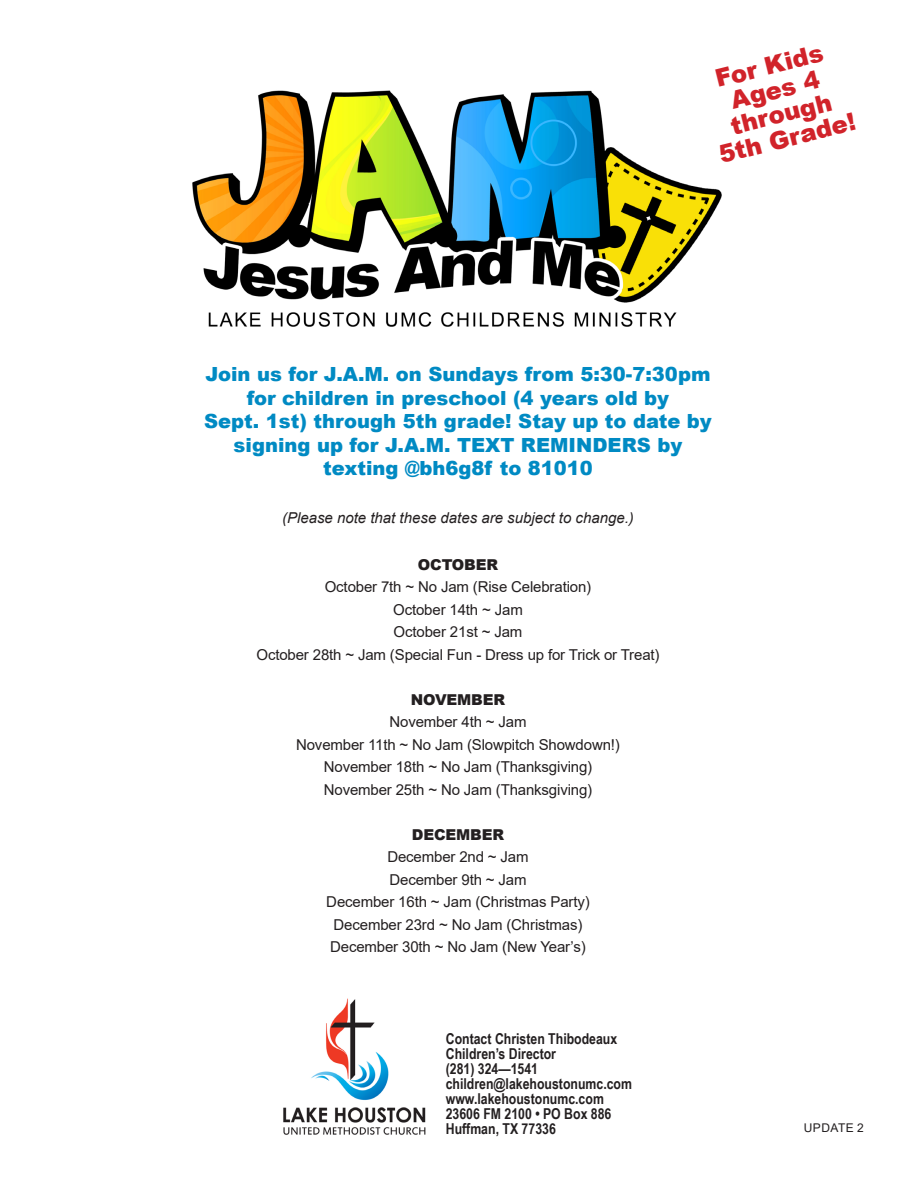
<style>
.page{position:relative;width:918px;height:1188px;background:#fff}
.page>*{position:absolute;margin:0;border:0;box-sizing:border-box;transform-origin:0 0}
.t1{font:900 24.45px "Arial";color:#d1232a}
.t2{font:900 19.5px/23.4px "Arial";color:#008ac3;text-align:center}
.t3{font:15px/22.5px "Arial";letter-spacing:-.01em;color:#231f20;text-align:center}
.t4{font:700 15px "Arial Narrow";color:#231f20}
.t5{font:italic 15px "Arial";color:#231f20}
.t6{font:12px "Arial";letter-spacing:.035em;color:#231f20}
.s1{font-weight:900}
</style>
<div class="page">
<img style="left:192px;top:90px;width:530px;height:237px">
<img style="left:283px;top:998px;width:143px;height:137px">
<p class="t1" style="left:711px;top:62px;width:112px;rotate:-14deg">For Kids</p>
<p class="t1" style="left:727px;top:83px;width:92px;rotate:-14deg">Ages 4</p>
<p class="t1" style="left:727px;top:109px;width:105px;rotate:-14deg">through</p>
<p class="t1" style="left:715px;top:138px;width:141px;rotate:-14deg">5th Grade!</p>
<p class="t2" style="left:206px;top:362px;width:506px">Join us for J.A.M. on Sundays from 5:30-7:30pm</p>
<p class="t2" style="left:247px;top:386px;width:424px">for children in preschool (4 years old by</p>
<p class="t2" style="left:204px;top:409px;width:509px">Sept. 1st) through 5th grade! Stay up to date by signing up for J.A.M. TEXT REMINDERS by</p>
<p class="t2" style="left:323px;top:456px;width:271px">texting @bh6g8f to 81010</p>
<p class="t5" style="left:282px;top:508px;width:353px">(Please note that these dates are subject to change.)</p>
<p class="t3" style="left:257px;top:553px;width:405px"><span class="s1">OCTOBER<br></span>October 7th ~ No Jam (Rise Celebration)<br>October 14th ~ Jam<br>October 21st ~ Jam<br>October 28th ~ Jam (Special Fun - Dress up for Trick or Treat)</p>
<p class="t3" style="left:296px;top:688px;width:325px"><span class="s1">NOVEMBER<br></span>November 4th ~ Jam<br>November 11th ~ No Jam (Slowpitch Showdown!)<br>November 18th ~ No Jam (Thanksgiving)<br>November 25th ~ No Jam (Thanksgiving)</p>
<p class="t3" style="left:326px;top:823px;width:265px"><span class="s1">DECEMBER<br></span>December 2nd ~ Jam<br>December 9th ~ Jam<br>December 16th ~ Jam (Christmas Party)<br>December 23rd ~ No Jam (Christmas)<br>December 30th ~ No Jam (New Year’s)</p>
<p class="t4" style="left:446px;top:1027px;width:173px">Contact Christen Thibodeaux</p>
<p class="t4" style="left:446px;top:1042px;width:112px">Children’s Director</p>
<p class="t4" style="left:446px;top:1057px;width:94px">(281) 324—1541</p>
<p class="t4" style="left:446px;top:1072px;width:188px">children@lakehoustonumc.com</p>
<p class="t4" style="left:446px;top:1087px;width:160px">www.lakehoustonumc.com</p>
<p class="t4" style="left:446px;top:1102px;width:167px">23606 FM 2100 • PO Box 886</p>
<p class="t4" style="left:446px;top:1117px;width:112px">Huffman, TX 77336</p>
<p class="t6" style="left:804px;top:1119px;width:62px">UPDATE 2</p>
</div>
